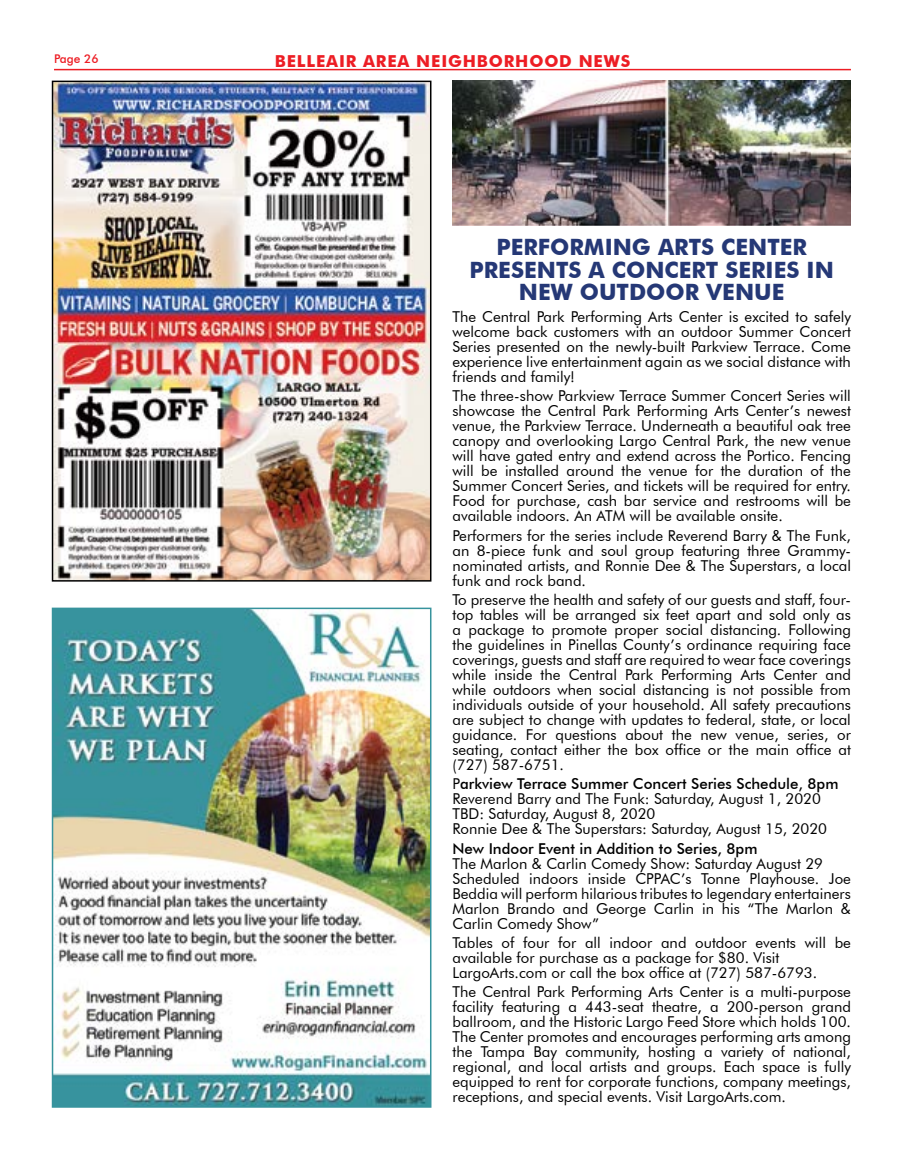
<style>
.page{position:relative;width:905px;height:1161px;background:#fff}
.page>*{position:absolute;margin:0;border:0;box-sizing:border-box;transform-origin:0 0}
.t1{font:700 22.5px/22.5px "Futura BT";color:#253876;text-align:center}
.t2{font:700 16.5px "Futura BT";letter-spacing:.05em;color:#ed1d24}
.t3{font:15px/15px "Futura BT";color:#000;text-align:justify}
.t4{font:500 15px "Futura BT";color:#000}
.t5{font:500 12px "Futura BT";color:#ed1d24}
.s1{font-weight:500}
</style>
<div class="page">
<hr style="left:54px;top:69px;width:796px;height:1px;background:#ed1d24">
<img style="left:55px;top:611px;width:373px;height:494px">
<div style="left:52px;top:608px;width:379px;height:500px;border:2px solid #37939d"></div>
<img style="left:55px;top:84px;width:373px;height:495px">
<div style="left:52px;top:81px;width:379px;height:501px;border:2px solid #000"></div>
<img style="left:452px;top:80px;width:398px;height:145px">
<p class="t5" style="left:54px;top:52px;width:46px">Page 26</p>
<p class="t2" style="left:275px;top:51px;width:357px">BELLEAIR AREA NEIGHBORHOOD NEWS</p>
<h1 class="t1" style="left:469px;top:236px;width:366px">PERFORMING ARTS CENTER<br>PRESENTS A CONCERT SERIES IN<br>NEW OUTDOOR VENUE</h1>
<p class="t3" style="left:452px;top:309px;width:400px">The Central Park Performing Arts Center is excited to safely welcome back customers with an outdoor Summer Concert Series presented on the newly-built Parkview Terrace. Come experience live entertainment again as we social distance with friends and family!</p>
<p class="t3" style="left:452px;top:388px;width:400px">The three-show Parkview Terrace Summer Concert Series will showcase the Central Park Performing Arts Center’s newest venue, the Parkview Terrace. Underneath a beautiful oak tree canopy and overlooking Largo Central Park, the new venue will have gated entry and extend across the Portico. Fencing will be installed around the venue for the duration of the Summer Concert Series, and tickets will be required for entry.<br>Food for purchase, cash bar service and restrooms will be available indoors. An ATM will be available onsite.</p>
<p class="t3" style="left:452px;top:528px;width:400px">Performers for the series include Reverend Barry &amp; The Funk, an 8-piece funk and soul group featuring three Grammy&shy;nominated artists, and Ronnie Dee &amp; The Superstars, a local funk and rock band.</p>
<p class="t3" style="left:452px;top:592px;width:400px">To preserve the health and safety of our guests and staff, four&shy;top tables will be arranged six feet apart and sold only as a package to promote proper social distancing. Following the guidelines in Pinellas County’s ordinance requiring face coverings, guests and staff are required to wear face coverings while inside the Central Park Performing Arts Center and while outdoors when social distancing is not possible from individuals outside of your household. All safety precautions are subject to change with updates to federal, state, or local guidance. For questions about the new venue, series, or seating, contact either the box office or the main office at (727) 587-6751.</p>
<p class="t3" style="left:452px;top:776px;width:387px;text-align:left">P<span class="s1">arkview Terrace Summer Concert Series Schedule, 8pm </span>Reverend Barry and The Funk: Saturday, August 1, 2020<br>TBD: Saturday, August 8, 2020<br>Ronnie Dee &amp; The Superstars: Saturday, August 15, 2020</p>
<p class="t4" style="left:452px;top:839px;width:306px">New Indoor Event in Addition to Series, 8pm</p>
<p class="t3" style="left:452px;top:856px;width:400px;text-align:left">The Marlon &amp; Carlin Comedy Show: Saturday August 29<br>Scheduled indoors inside CPPAC’s Tonne Playhouse. Joe Beddia will perform hilarious tributes to legendary entertainers Marlon Brando and George Carlin in his “The Marlon &amp; Carlin Comedy Show”</p>
<p class="t3" style="left:452px;top:935px;width:400px;text-align:left">Tables of four for all indoor and outdoor events will be available for purchase as a package for $80. Visit<br>LargoArts.com or call the box office at (727) 587-6793.</p>
<p class="t3" style="left:452px;top:984px;width:400px">The Central Park Performing Arts Center is a multi-purpose facility featuring a 443-seat theatre, a 200-person grand ballroom, and the Historic Largo Feed Store which holds 100.<br>The Center promotes and encourages performing arts among the Tampa Bay community, hosting a variety of national, regional, and local artists and groups. Each space is fully equipped to rent for corporate functions, company meetings, receptions, and special events. Visit LargoArts.com.</p>
</div>
